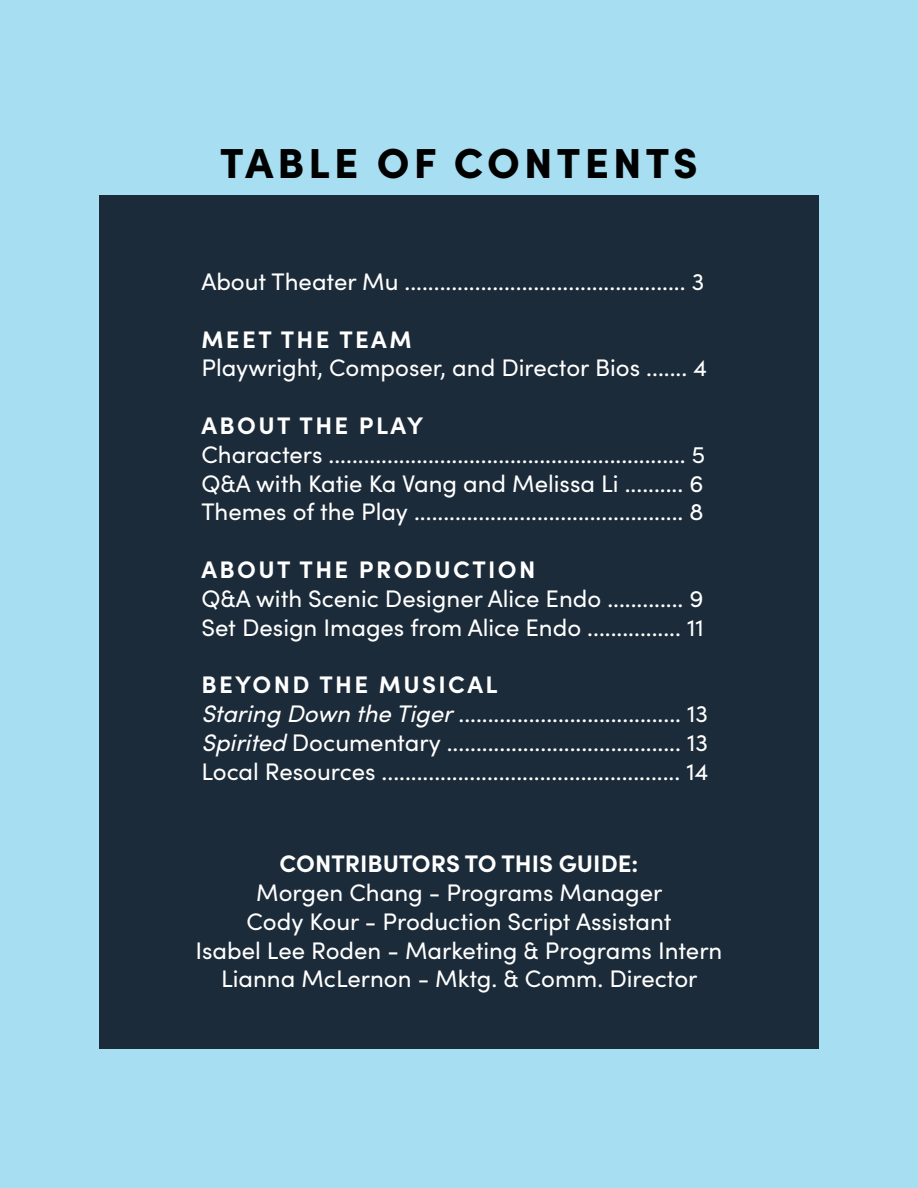
<style>
.page{position:relative;width:918px;height:1188px;background:#a7def1}
.page>*{position:absolute;margin:0;border:0;box-sizing:border-box;transform-origin:0 0}
.t1{font:900 42px "Sofia Pro";letter-spacing:.1em;color:#000}
.t2{font:24px "Sofia Pro";color:#fff}
.t3{font:700 24px "Sofia Pro";letter-spacing:.1em;color:#fff}
.t4{font:700 24px "Sofia Pro";color:#fff}
.s1{font-style:italic}
</style>
<div class="page">
<div style="left:99px;top:195px;width:720px;height:854px;background:#1c2b39"></div>
<p class="t1" style="left:220px;top:130px;width:479px">TABLE OF CONTENTS</p>
<p class="t2" style="left:201px;top:264px;width:504px">About Theater Mu ................................................ 3</p>
<p class="t3" style="left:201px;top:321px;width:212px">MEET THE TEAM</p>
<p class="t2" style="left:201px;top:350px;width:507px">Playwright, Composer, and Director Bios ....... 4</p>
<p class="t3" style="left:201px;top:407px;width:223px">ABOUT THE PLAY</p>
<p class="t2" style="left:201px;top:437px;width:505px">Characters ............................................................. 5</p>
<p class="t2" style="left:201px;top:466px;width:504px">Q&amp;A with Katie Ka Vang and Melissa Li .......... 6</p>
<p class="t2" style="left:201px;top:494px;width:504px">Themes of the Play .............................................. 8</p>
<p class="t3" style="left:201px;top:551px;width:336px">ABOUT THE PRODUCTION</p>
<p class="t2" style="left:201px;top:581px;width:504px">Q&amp;A with Scenic Designer Alice Endo ............. 9</p>
<p class="t2" style="left:201px;top:610px;width:504px">Set Design Images from Alice Endo ................ 11</p>
<p class="t3" style="left:201px;top:666px;width:298px">BEYOND THE MUSICAL</p>
<p class="t2" style="left:201px;top:696px;width:508px"><span class="s1">Staring Down the Tiger</span>...................................... 13</p>
<p class="t2" style="left:201px;top:725px;width:508px"><span class="s1">Spirited</span> Documentary ........................................ 13</p>
<p class="t2" style="left:201px;top:754px;width:509px">Local Resources ................................................... 14</p>
<p class="t4" style="left:280px;top:845px;width:360px">CONTRIBUTORS TO THIS GUIDE:</p>
<p class="t2" style="left:256px;top:875px;width:408px">Morgen Chang - Programs Manager</p>
<p class="t2" style="left:246px;top:904px;width:427px">Cody Kour - Production Script Assistant</p>
<p class="t2" style="left:196px;top:933px;width:528px">Isabel Lee Roden - Marketing &amp; Programs Intern</p>
<p class="t2" style="left:221px;top:962px;width:478px">Lianna McLernon - Mktg. &amp; Comm. Director</p>
</div>
